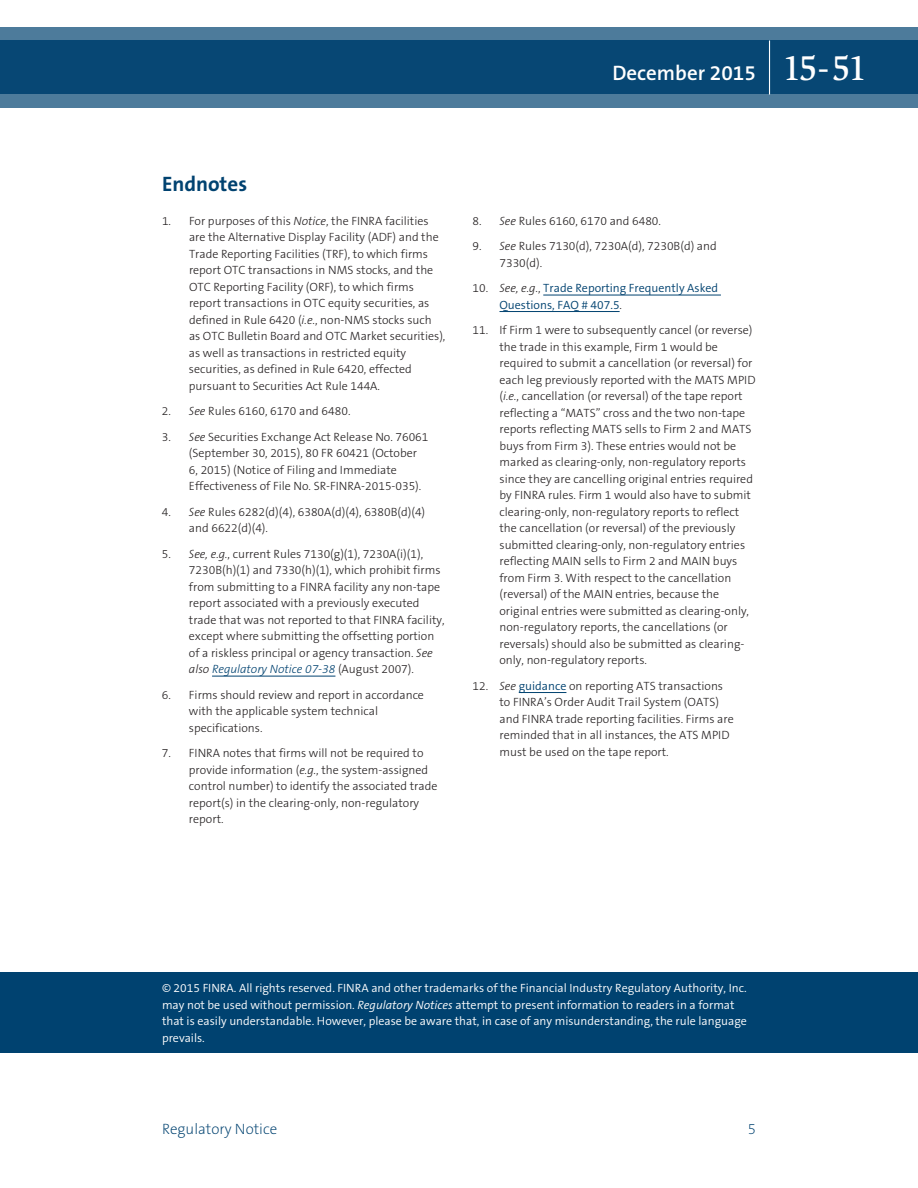
<style>
.page{position:relative;width:918px;height:1188px;background:#fff}
.page>*{position:absolute;margin:0;border:0;box-sizing:border-box;transform-origin:0 0}
.t1{font:600 21px "The Sans B6";color:#fff}
.t2{font:700 21px "The Sans B7";color:#004270}
.t3{font:200 15px "The Sans B2";color:#004270}
.t4{font:300 12px/16.5px "The Sans B3";color:#231f20}
.t5{font:300 12px/16.5px "The Sans B4";color:#fff}
.t6{font:300 12px/16.5px "The Sans B4";color:#004270}
.s1{font-family:"Slimbach LT";font-weight:500;font-size:36px}
.s2{font-style:italic}
.s3{font-style:italic;color:#004270}
.s4{font-family:"The Sans B3";color:#231f20}
.s5{font-family:"The Sans B3";font-style:italic;color:#231f20}
.s6{font-family:"The Sans B4";color:#004270}
</style>
<div class="page">
<div style="left:0;top:972px;width:918px;height:81px;background:#004270"></div>
<svg style="left:0;top:27px;width:918px;height:81px;background:#1e5881"></svg>
<hr style="left:769px;top:40px;width:1px;height:54px;background:#fff">
<hr style="left:212px;top:676px;width:123px;height:1px;background:#004270">
<hr style="left:543px;top:295px;width:178px;height:1px;background:#004270">
<hr style="left:500px;top:311px;width:120px;height:1px;background:#004270">
<hr style="left:519px;top:692px;width:47px;height:1px;background:#004270">
<h1 class="t1" style="left:612px;top:62px;width:257px">December 2015 <span class="s1">15-51</span></h1>
<h1 class="t2" style="left:162px;top:173px;width:87px">Endnotes</h1>
<p class="t4" style="left:189px;top:213px;width:258px;text-indent:-27px">1. For purposes of this <span class="s2">Notice</span>, the FINRA facilities are the Alternative Display Facility (ADF) and the Trade Reporting Facilities (TRF), to which firms report OTC transactions in NMS stocks, and the OTC Reporting Facility (ORF), to which firms report transactions in OTC equity securities, as defined in Rule 6420 (<span class="s2">i.e.</span>, non-NMS stocks such as OTC Bulletin Board and OTC Market securities), as well as transactions in restricted equity securities, as defined in Rule 6420, effected pursuant to Securities Act Rule 144A.</p>
<p class="t4" style="left:162px;top:403px;width:190px">2. <span class="s2">See</span> Rules 6160, 6170 and 6480.</p>
<p class="t4" style="left:189px;top:429px;width:241px;text-indent:-27px">3. <span class="s2">See</span> Securities Exchange Act Release No. 76061 (September 30, 2015), 80 FR 60421 (October 6, 2015) (Notice of Filing and Immediate Effectiveness of File No. SR-FINRA-2015-035).</p>
<p class="t4" style="left:189px;top:504px;width:238px;text-indent:-27px">4. <span class="s2">See</span> Rules 6282(d)(4), 6380A(d)(4), 6380B(d)(4) and 6622(d)(4).</p>
<p class="t4" style="left:189px;top:546px;width:257px;text-indent:-27px">5. <span class="s2">See, e.g.</span>, current Rules 7130(g)(1), 7230A(i)(1), 7230B(h)(1) and 7330(h)(1), which prohibit firms from submitting to a FINRA facility any non-tape report associated with a previously executed trade that was not reported to that FINRA facility, except where submitting the offsetting portion of a riskless principal or agency transaction. <span class="s2">See also</span> <span class="s3">Regulatory Notice 07-38</span> (August 2007).</p>
<p class="t4" style="left:189px;top:687px;width:237px;text-indent:-27px">6. Firms should review and report in accordance with the applicable system technical specifications.</p>
<p class="t4" style="left:189px;top:745px;width:250px;text-indent:-27px">7. FINRA notes that firms will not be required to provide information (<span class="s2">e.g.</span>, the system-assigned control number) to identify the associated trade report(s) in the clearing-only, non-regulatory report.</p>
<p class="t4" style="left:472px;top:213px;width:190px">8. <span class="s2">See</span> Rules 6160, 6170 and 6480.</p>
<p class="t4" style="left:500px;top:238px;width:219px;text-indent:-27px">9. <span class="s2">See</span> Rules 7130(d), 7230A(d), 7230B(d) and<br>7330(d).</p>
<p class="t6" style="left:500px;top:280px;width:220px;text-indent:-27px"><span class="s4">10.</span> <span class="s5">See, e.g.</span><span class="s4">,</span> Trade Reporting Frequently Asked<br>Questions, FAQ # 407.5<span class="s4">.</span></p>
<p class="t4" style="left:500px;top:322px;width:258px;text-indent:-27px">11. If Firm 1 were to subsequently cancel (or reverse) the trade in this example, Firm 1 would be required to submit a cancellation (or reversal) for each leg previously reported with the MATS MPID (<span class="s2">i.e.</span>, cancellation (or reversal) of the tape report reflecting a “MATS” cross and the two non-tape reports reflecting MATS sells to Firm 2 and MATS buys from Firm 3). These entries would not be marked as clearing-only, non-regulatory reports since they are cancelling original entries required by FINRA rules. Firm 1 would also have to submit clearing-only, non-regulatory reports to reflect the cancellation (or reversal) of the previously submitted clearing-only, non-regulatory entries reflecting MAIN sells to Firm 2 and MAIN buys from Firm 3. With respect to the cancellation (reversal) of the MAIN entries, because the original entries were submitted as clearing-only, non-regulatory reports, the cancellations (or reversals) should also be submitted as clearing&shy;only, non-regulatory reports.</p>
<p class="t4" style="left:500px;top:678px;width:236px;text-indent:-27px">12. <span class="s2">See</span> <span class="s6">guidance</span> on reporting ATS transactions to FINRA’s Order Audit Trail System (OATS) and FINRA trade reporting facilities. Firms are reminded that in all instances, the ATS MPID must be used on the tape report.</p>
<p class="t5" style="left:162px;top:980px;width:586px">© 2015 FINRA. All rights reserved. FINRA and other trademarks of the Financial Industry Regulatory Authority, Inc. may not be used without permission. <span class="s2">Regulatory Notices</span> attempt to present information to readers in a format that is easily understandable. However, please be aware that, in case of any misunderstanding, the rule language prevails.</p>
<p class="t3" style="left:162px;top:1121px;width:117px">Regulatory Notice</p>
<p class="t3" style="left:748px;top:1121px;width:10px">5</p>
</div>
